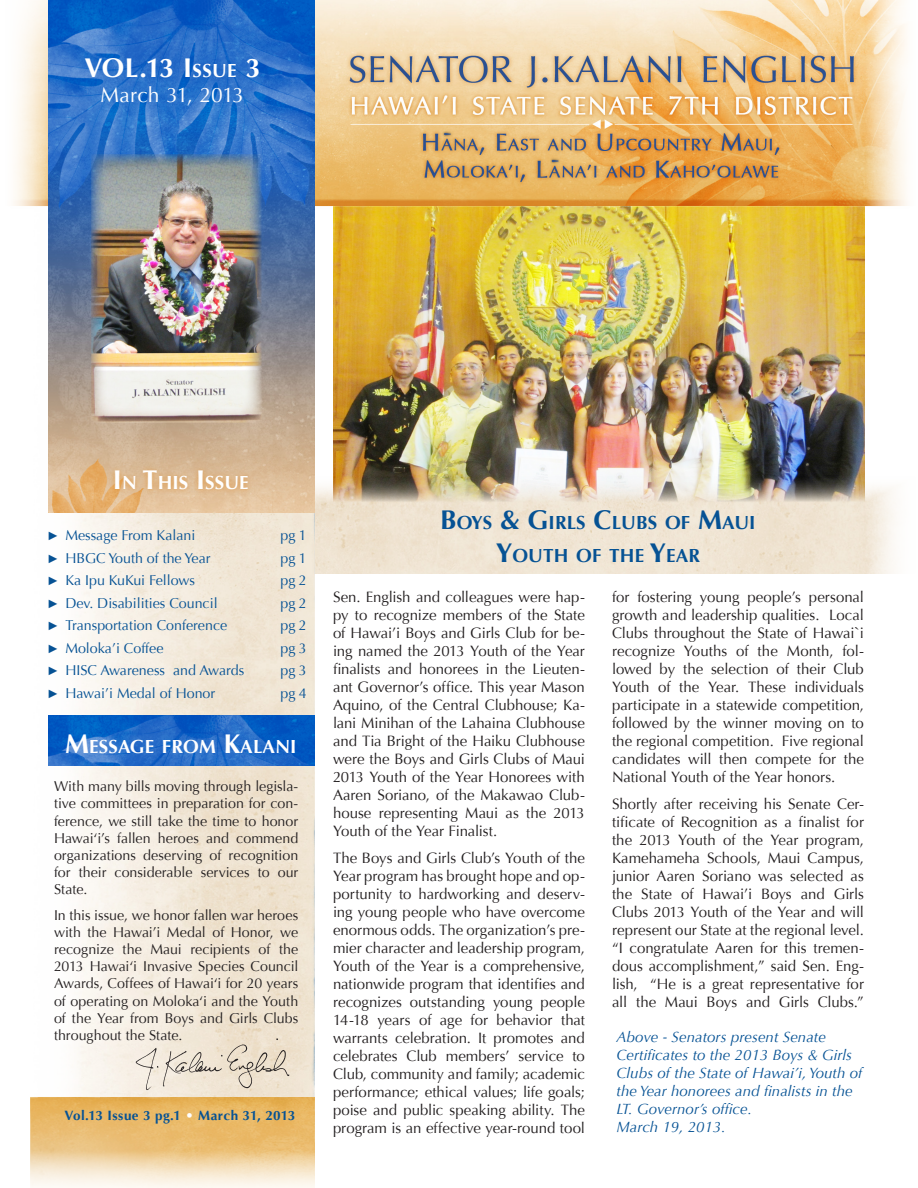
<style>
.page{position:relative;width:918px;height:1188px;background:#fff}
.page>*{position:absolute;margin:0;border:0;box-sizing:border-box;transform-origin:0 0}
.Emphasis{font:700 27px "Optima";color:#fff}
.Emphasis-2{font:21px "Optima";letter-spacing:-.01em;color:#fff}
.Senate_Headline{font:700 18.9px/32.4px "Optima";letter-spacing:.005em;color:#065294;text-align:center}
.Senate_Headline-2{font:700 18.9px "Optima";letter-spacing:.005em;color:#fff}
.Main_Optima{font:15px/18px "Optima";color:#231f20;text-align:justify}
.t1{font:italic 15px/18px "Optima";letter-spacing:.005em;color:#065294}
.Main_Optima-2{font:14.25px/17.1px "Optima";color:#231f20;text-align:justify}
.Bullet_index{font:14.25px "Optima";color:#065294}
.Emphasis-3{font:700 13.5px "Optima";letter-spacing:.03em;color:#065294}
.s1{font-style:inherit}
.s2{font-size:18.9px}
.s3{font-size:27px}
.s4{font-family:"Andale Mono"}
.s5{color:#fff}
</style>
<div class="page">
<img style="left:333px;top:234px;width:531px;height:241px">
<img style="left:314px;top:475px;width:582px;height:99px">
<img style="left:48px;top:513px;width:266px;height:583px">
<img style="left:13px;top:0;width:894px;height:234px">
<img style="left:48px;top:716px;width:267px;height:49px">
<img style="left:30px;top:1096px;width:285px;height:92px">
<img style="left:48px;top:0;width:267px;height:513px">
<div style="left:109px;top:465px;width:145px;height:30px;background:#df943c;opacity:.89"></div>
<img style="left:130px;top:1038px;width:167px;height:58px">
<img style="left:91px;top:154px;width:170px;height:269px">
<p class="Emphasis" style="left:84px;top:52px;width:178px">VOL.13 <span class="s1">I</span><span class="s2">SSUE</span> <span class="s1">3</span></p>
<p class="Emphasis-2" style="left:101px;top:83px;width:145px">March 31, 2013</p>
<p class="Senate_Headline-2" style="left:113px;top:472px;width:137px"><span class="s3">I</span>N <span class="s3">T</span>HIS <span class="s3">I</span>SSUE</p>
<p class="Bullet_index" style="left:49px;top:527px;width:148px"><span class="s4">►</span> Message From Kalani</p>
<p class="Bullet_index" style="left:281px;top:527px;width:28px">pg 1</p>
<p class="Bullet_index" style="left:49px;top:549px;width:163px"><span class="s4">►</span> HBGC Youth of the Year</p>
<p class="Bullet_index" style="left:281px;top:549px;width:28px">pg 1</p>
<p class="Bullet_index" style="left:49px;top:572px;width:148px"><span class="s4">►</span> Ka Ipu KuKui Fellows</p>
<p class="Bullet_index" style="left:281px;top:572px;width:28px">pg 2</p>
<p class="Bullet_index" style="left:49px;top:594px;width:170px"><span class="s4">►</span> Dev. Disabilities Council</p>
<p class="Bullet_index" style="left:281px;top:594px;width:28px">pg 2</p>
<p class="Bullet_index" style="left:49px;top:617px;width:180px"><span class="s4">►</span> Transportation Conference</p>
<p class="Bullet_index" style="left:281px;top:617px;width:28px">pg 2</p>
<p class="Bullet_index" style="left:49px;top:639px;width:116px"><span class="s4">►</span> Moloka’i Coffee</p>
<p class="Bullet_index" style="left:281px;top:639px;width:28px">pg 3</p>
<p class="Bullet_index" style="left:49px;top:662px;width:197px"><span class="s4">►</span> HISC Awareness and Awards</p>
<p class="Bullet_index" style="left:281px;top:662px;width:28px">pg 3</p>
<p class="Bullet_index" style="left:49px;top:684px;width:168px"><span class="s4">►</span> Hawai’i Medal of Honor</p>
<p class="Bullet_index" style="left:281px;top:684px;width:28px">pg 4</p>
<p class="Senate_Headline-2" style="left:65px;top:735px;width:230px"><span class="s3">M</span>ESSAGE FROM <span class="s3">K</span>ALANI</p>
<p class="Main_Optima-2" style="left:54px;top:778px;width:246px">With many bills moving through legisla&shy;tive committees in preparation for con&shy;ference, we still take the time to honor Hawai‘i’s fallen heroes and commend organizations deserving of recognition for their considerable services to our State.</p>
<p class="Main_Optima-2" style="left:54px;top:907px;width:246px">In this issue, we honor fallen war heroes with the Hawai’i Medal of Honor, we recognize the Maui recipients of the 2013 Hawai‘i Invasive Species Council Awards, Coffees of Hawai‘i for 20 years of operating on Moloka‘i and the Youth of the Year from Boys and Girls Clubs throughout the State.</p>
<p class="Emphasis-3" style="left:65px;top:1108px;width:232px">Vol.13 Issue 3 pg.1 <span class="s5">•</span> March 31, 2013</p>
<p class="Senate_Headline" style="left:440px;top:507px;width:314px"><span class="s3">B</span>OYS <span class="s3">&amp; G</span> I RLS <span class="s3">C</span>LUBS OF <span class="s3">M</span>AUI<br><span class="s3">Y</span>OUTH OF THE <span class="s3">Y</span>EAR</p>
<p class="Main_Optima" style="left:333px;top:588px;width:254px">Sen. English and colleagues were hap&shy;py to recognize members of the State of Hawai’i Boys and Girls Club for be&shy;ing named the 2013 Youth of the Year finalists and honorees in the Lieuten&shy;ant Governor’s office. This year Mason Aquino, of the Central Clubhouse; Ka&shy;lani Minihan of the Lahaina Clubhouse and Tia Bright of the Haiku Clubhouse were the Boys and Girls Clubs of Maui 2013 Youth of the Year Honorees with Aaren Soriano, of the Makawao Club&shy;house representing Maui as the 2013<br>Youth of the Year Finalist.</p>
<p class="Main_Optima" style="left:333px;top:849px;width:254px">The Boys and Girls Club’s Youth of the Year program has brought hope and op&shy;portunity to hardworking and deserv&shy;ing young people who have overcome enormous odds. The organization’s pre&shy;mier character and leadership program, Youth of the Year is a comprehensive, nationwide program that identifies and recognizes outstanding young people 14-18 years of age for behavior that warrants celebration. It promotes and celebrates Club members’ service to Club, community and family; academic performance; ethical values; life goals; poise and public speaking ability. The program is an effective year-round tool</p>
<p class="Main_Optima" style="left:612px;top:588px;width:254px">for fostering young people’s personal growth and leadership qualities. Local Clubs throughout the State of Hawai`i recognize Youths of the Month, fol&shy;lowed by the selection of their Club Youth of the Year. These individuals participate in a statewide competition, followed by the winner moving on to the regional competition. Five regional candidates will then compete for the National Youth of the Year honors.</p>
<p class="Main_Optima" style="left:612px;top:795px;width:254px">Shortly after receiving his Senate Cer&shy;tificate of Recognition as a finalist for the 2013 Youth of the Year program, Kamehameha Schools, Maui Campus, junior Aaren Soriano was selected as the State of Hawai’i Boys and Girls Clubs 2013 Youth of the Year and will represent our State at the regional level. “I congratulate Aaren for this tremen&shy;dous accomplishment,” said Sen. Eng&shy;lish, “He is a great representative for all the Maui Boys and Girls Clubs.”</p>
<p class="t1" style="left:617px;top:1028px;width:247px">Above - Senators present Senate Certificates to the 2013 Boys &amp; Girls Clubs of the State of Hawai’i, Youth of the Year honorees and finalists in the LT. Governor’s office.</p>
<p class="t1" style="left:617px;top:1118px;width:110px">March 19, 2013.</p>
</div>
